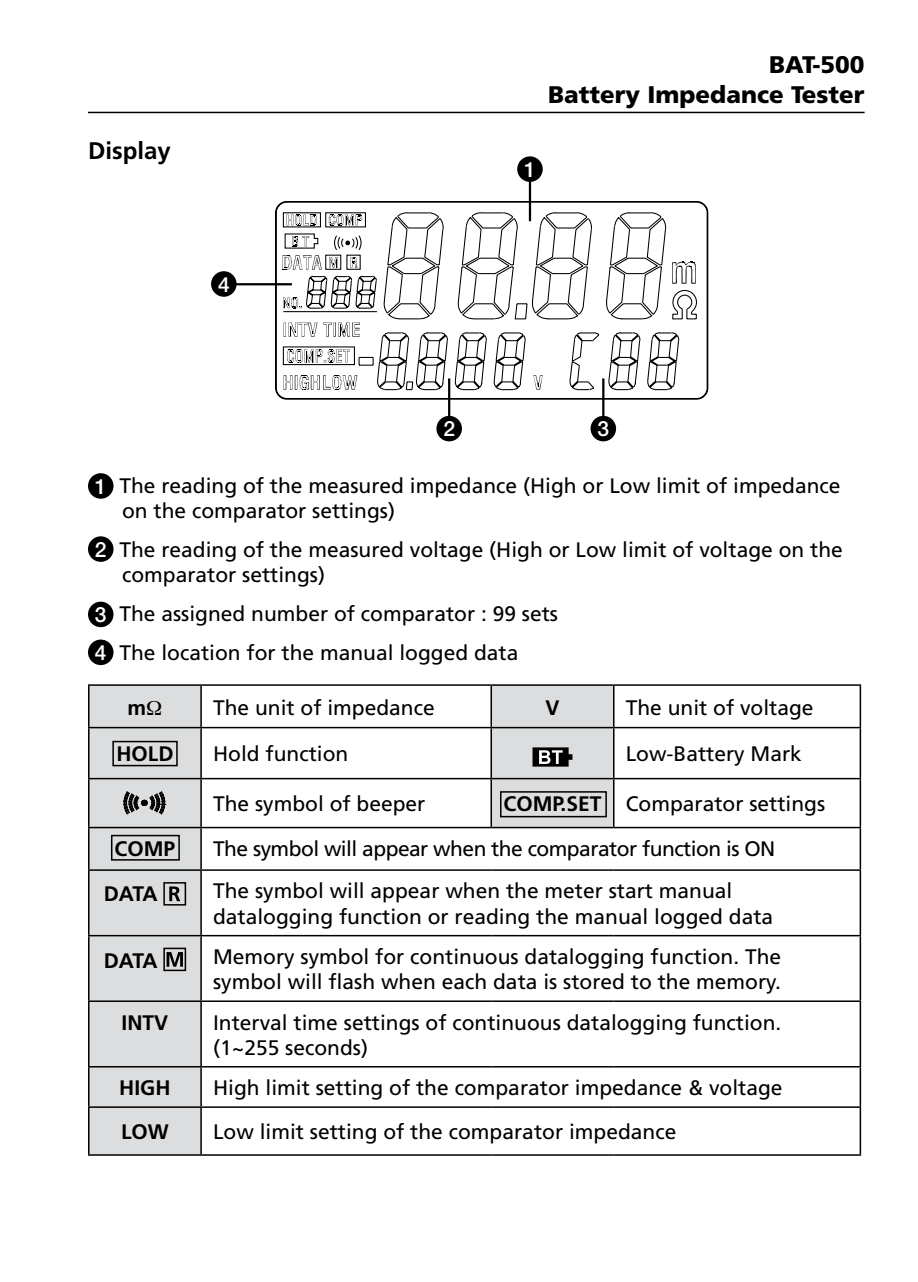
<style>
.page{position:relative;width:918px;height:1282px;background:#fff}
.page>*{position:absolute;margin:0;border:0;box-sizing:border-box;transform-origin:0 0}
.t1{font:900 24px/30px "Frutiger";color:#000;text-align:right}
.t2{font:700 24px "Frutiger";color:#000}
.t3{font:21px/25.2px "Frutiger";color:#000}
.t4{font:21px "Frutiger";letter-spacing:-.025em;color:#000}
.t5{font:700 21px "Frutiger";color:#000}
.t6{font:500 21px "Helvetica Neue";color:#fff}
.s1{font-family:"Helvetica Neue";font-weight:500;color:#fff}
.s2{font-weight:700}
</style>
<div class="page">
<hr style="left:88px;top:112px;width:777px;height:1px;background:#000">
<div style="left:88px;top:473px;width:26px;height:26px;background:#000;border-radius:50%"></div>
<div style="left:88px;top:536px;width:26px;height:26px;background:#000;border-radius:50%"></div>
<div style="left:88px;top:601px;width:26px;height:26px;background:#000;border-radius:50%"></div>
<div style="left:88px;top:639px;width:26px;height:26px;background:#000;border-radius:50%"></div>
<svg style="left:90px;top:686px;width:524px;height:468px"></svg>
<hr style="left:88px;top:684px;width:113px;height:2px;background:#000">
<hr style="left:88px;top:686px;width:2px;height:41px;background:#000">
<hr style="left:201px;top:684px;width:290px;height:2px;background:#000">
<hr style="left:200px;top:686px;width:2px;height:41px;background:#000">
<hr style="left:491px;top:684px;width:123px;height:2px;background:#000">
<hr style="left:491px;top:686px;width:1px;height:41px;background:#000">
<hr style="left:614px;top:684px;width:247px;height:2px;background:#000">
<hr style="left:613px;top:686px;width:2px;height:41px;background:#000">
<hr style="left:860px;top:686px;width:1px;height:41px;background:#000">
<hr style="left:88px;top:727px;width:113px;height:1px;background:#000">
<hr style="left:88px;top:728px;width:2px;height:50px;background:#000">
<hr style="left:201px;top:727px;width:290px;height:1px;background:#000">
<hr style="left:200px;top:728px;width:2px;height:50px;background:#000">
<hr style="left:491px;top:727px;width:123px;height:1px;background:#000">
<hr style="left:491px;top:728px;width:1px;height:50px;background:#000">
<hr style="left:614px;top:727px;width:247px;height:1px;background:#000">
<hr style="left:613px;top:728px;width:2px;height:50px;background:#000">
<hr style="left:860px;top:728px;width:1px;height:50px;background:#000">
<hr style="left:88px;top:778px;width:113px;height:1px;background:#000">
<hr style="left:88px;top:779px;width:2px;height:48px;background:#000">
<hr style="left:201px;top:778px;width:290px;height:1px;background:#000">
<hr style="left:200px;top:779px;width:2px;height:48px;background:#000">
<hr style="left:491px;top:778px;width:123px;height:1px;background:#000">
<hr style="left:491px;top:779px;width:1px;height:48px;background:#000">
<hr style="left:614px;top:778px;width:247px;height:1px;background:#000">
<hr style="left:613px;top:779px;width:2px;height:48px;background:#000">
<hr style="left:860px;top:779px;width:1px;height:48px;background:#000">
<hr style="left:88px;top:827px;width:113px;height:1px;background:#000">
<hr style="left:88px;top:828px;width:2px;height:41px;background:#000">
<hr style="left:201px;top:827px;width:290px;height:1px;background:#000">
<hr style="left:200px;top:828px;width:2px;height:41px;background:#000">
<hr style="left:491px;top:827px;width:123px;height:1px;background:#000">
<hr style="left:614px;top:827px;width:247px;height:1px;background:#000">
<hr style="left:860px;top:828px;width:1px;height:41px;background:#000">
<hr style="left:88px;top:869px;width:113px;height:2px;background:#000">
<hr style="left:88px;top:871px;width:2px;height:64px;background:#000">
<hr style="left:201px;top:869px;width:290px;height:2px;background:#000">
<hr style="left:200px;top:871px;width:2px;height:64px;background:#000">
<hr style="left:491px;top:869px;width:123px;height:2px;background:#000">
<hr style="left:614px;top:869px;width:247px;height:2px;background:#000">
<hr style="left:860px;top:871px;width:1px;height:64px;background:#000">
<hr style="left:88px;top:935px;width:113px;height:1px;background:#000">
<hr style="left:88px;top:936px;width:2px;height:64px;background:#000">
<hr style="left:201px;top:935px;width:290px;height:1px;background:#000">
<hr style="left:200px;top:936px;width:2px;height:64px;background:#000">
<hr style="left:491px;top:935px;width:123px;height:1px;background:#000">
<hr style="left:614px;top:935px;width:247px;height:1px;background:#000">
<hr style="left:860px;top:936px;width:1px;height:64px;background:#000">
<hr style="left:88px;top:1000px;width:113px;height:2px;background:#000">
<hr style="left:88px;top:1002px;width:2px;height:64px;background:#000">
<hr style="left:201px;top:1000px;width:290px;height:2px;background:#000">
<hr style="left:200px;top:1002px;width:2px;height:64px;background:#000">
<hr style="left:491px;top:1000px;width:123px;height:2px;background:#000">
<hr style="left:614px;top:1000px;width:247px;height:2px;background:#000">
<hr style="left:860px;top:1002px;width:1px;height:64px;background:#000">
<hr style="left:88px;top:1066px;width:113px;height:1px;background:#000">
<hr style="left:88px;top:1067px;width:2px;height:39px;background:#000">
<hr style="left:201px;top:1066px;width:290px;height:1px;background:#000">
<hr style="left:200px;top:1067px;width:2px;height:39px;background:#000">
<hr style="left:491px;top:1066px;width:123px;height:1px;background:#000">
<hr style="left:614px;top:1066px;width:247px;height:1px;background:#000">
<hr style="left:860px;top:1067px;width:1px;height:39px;background:#000">
<hr style="left:88px;top:1106px;width:113px;height:1px;background:#000">
<hr style="left:88px;top:1107px;width:2px;height:47px;background:#000">
<hr style="left:201px;top:1106px;width:290px;height:1px;background:#000">
<hr style="left:200px;top:1107px;width:2px;height:47px;background:#000">
<hr style="left:491px;top:1106px;width:123px;height:1px;background:#000">
<hr style="left:614px;top:1106px;width:247px;height:1px;background:#000">
<hr style="left:860px;top:1107px;width:1px;height:47px;background:#000">
<hr style="left:88px;top:1154px;width:113px;height:1px;background:#000">
<hr style="left:201px;top:1154px;width:290px;height:1px;background:#000">
<hr style="left:491px;top:1154px;width:123px;height:1px;background:#000">
<hr style="left:614px;top:1154px;width:247px;height:1px;background:#000">
<svg style="left:533px;top:747px;width:39px;height:19px"></svg>
<svg style="left:123px;top:790px;width:43px;height:25px"></svg>
<div style="left:163px;top:882px;width:23px;height:23px;border:2px solid #000"></div>
<svg style="left:169px;top:886px;width:11px;height:15px"></svg>
<div style="left:163px;top:947px;width:23px;height:24px;border:2px solid #000"></div>
<svg style="left:167px;top:952px;width:16px;height:14px"></svg>
<svg style="left:275px;top:201px;width:433px;height:198px"></svg>
<svg style="left:282px;top:212px;width:416px;height:179px"></svg>
<div style="left:517px;top:156px;width:26px;height:26px;background:#000;border-radius:50%"></div>
<div style="left:436px;top:416px;width:26px;height:25px;background:#000;border-radius:50%"></div>
<div style="left:591px;top:416px;width:25px;height:25px;background:#000;border-radius:50%"></div>
<div style="left:211px;top:271px;width:26px;height:26px;background:#000;border-radius:50%"></div>
<hr style="left:231px;top:283px;width:61px;height:2px;background:#000">
<hr style="left:448px;top:378px;width:2px;height:40px;background:#000">
<hr style="left:602px;top:378px;width:2px;height:40px;background:#000">
<hr style="left:529px;top:181px;width:2px;height:40px;background:#000">
<div style="left:500px;top:791px;width:107px;height:26px;border:2px solid #000"></div>
<div style="left:112px;top:741px;width:66px;height:25px;border:2px solid #000"></div>
<div style="left:111px;top:835px;width:69px;height:25px;border:2px solid #000"></div>
<svg style="left:147px;top:700px;width:14px;height:14px"></svg>
<p class="t2" style="left:88px;top:136px;width:84px">Display</p>
<p class="t6" style="left:218px;top:272px;width:13px">4</p>
<p class="t1" style="left:548px;top:49px;width:318px">BAT-500<br>Battery Impedance Tester</p>
<p class="t6" style="left:524px;top:157px;width:13px">1</p>
<p class="t6" style="left:443px;top:416px;width:13px">2</p>
<p class="t6" style="left:597px;top:416px;width:13px">3</p>
<p class="t3" style="left:122px;top:473px;width:720px;text-indent:-27px"><span class="s1">1</span> The reading of the measured impedance (High or Low limit of impedance on the comparator settings)</p>
<p class="t3" style="left:122px;top:537px;width:722px;text-indent:-27px"><span class="s1">2</span> The reading of the measured voltage (High or Low limit of voltage on the comparator settings)</p>
<p class="t3" style="left:95px;top:594px;width:465px;line-height:39px"><span class="s1">3</span> The assigned number of comparator : 99 sets<br><span class="s1">4</span> The location for the manual logged data</p>
<p class="t5" style="left:128px;top:695px;width:20px">m</p>
<p class="t3" style="left:213px;top:694px;width:223px">The unit of impedance</p>
<p class="t5" style="left:546px;top:695px;width:16px">V</p>
<p class="t3" style="left:626px;top:694px;width:189px">The unit of voltage</p>
<p class="t5" style="left:116px;top:741px;width:59px">HOLD</p>
<p class="t3" style="left:213px;top:741px;width:137px">Hold function</p>
<p class="t3" style="left:626px;top:741px;width:178px">Low-Battery Mark</p>
<p class="t3" style="left:213px;top:791px;width:214px">The symbol of beeper</p>
<p class="t3" style="left:504px;top:791px;width:323px"><span class="s2">COMP.SET</span> Comparator settings</p>
<p class="t5" style="left:115px;top:836px;width:62px">COMP</p>
<p class="t4" style="left:213px;top:836px;width:564px">The symbol will appear when the comparator function is ON</p>
<p class="t5" style="left:104px;top:881px;width:55px">DATA</p>
<p class="t3" style="left:213px;top:878px;width:562px">The symbol will appear when the meter start manual datalogging function or reading the manual logged data</p>
<p class="t5" style="left:104px;top:948px;width:55px">DATA</p>
<p class="t3" style="left:213px;top:944px;width:570px">Memory symbol for continuous datalogging function. The symbol will flash when each data is stored to the memory.</p>
<p class="t5" style="left:122px;top:1010px;width:48px">INTV</p>
<p class="t3" style="left:213px;top:1009px;width:570px">Interval time settings of continuous datalogging function. (1~255 seconds)</p>
<p class="t5" style="left:119px;top:1075px;width:53px">HIGH</p>
<p class="t3" style="left:213px;top:1075px;width:571px">High limit setting of the comparator impedance &amp; voltage</p>
<p class="t5" style="left:121px;top:1119px;width:49px">LOW</p>
<p class="t3" style="left:213px;top:1119px;width:465px">Low limit setting of the comparator impedance</p>
</div>
